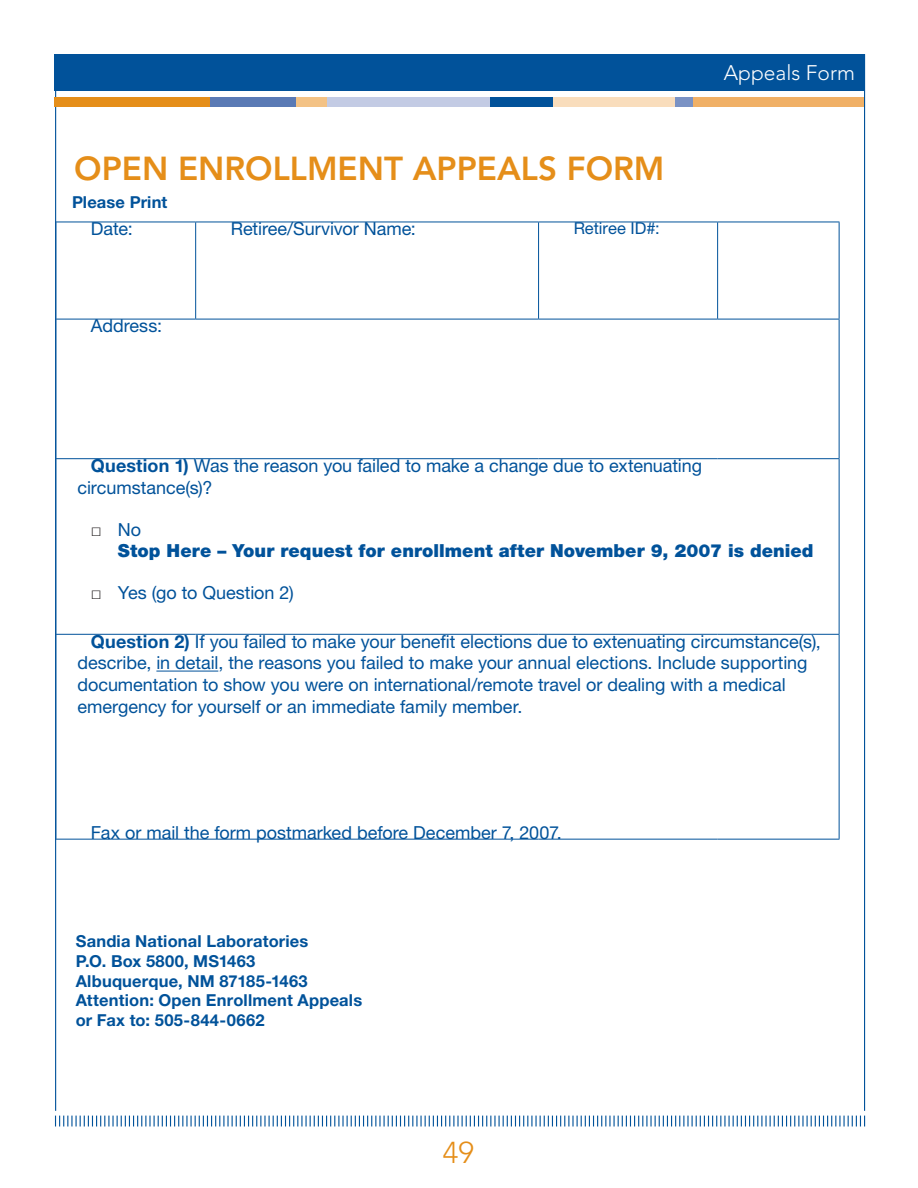
<style>
.page{position:relative;width:918px;height:1188px;background:#fff}
.page>*{position:absolute;margin:0;border:0;box-sizing:border-box;transform-origin:0 0}
.secondary_head{font:800 33px "Avenir";color:#e58e19}
.t1{font:300 30px "Avenir";color:#e58e19}
.t2{font:300 21px "Avenir";color:#fff}
.t3{font:18px/21.8px "Helvetica Neue LT Std";letter-spacing:-.005em;color:#01529a}
.t4{font:900 18px/21.8px "Helvetica Neue LT Std";color:#01529a}
.t5{font:700 16.5px/19.8px "Helvetica Neue LT Std";letter-spacing:.01em;color:#01529a}
.t6{font:16.5px "Helvetica Neue LT Std";color:#01529a}
.s1{font-weight:700}
.s2{font-family:"Verdana";font-weight:400;color:#231f20}
.s3{font-weight:400}
.s4{font-family:"Verdana";color:#231f20}
</style>
<div class="page">
<svg style="left:55px;top:1116px;width:810px;height:11px"></svg>
<hr style="left:864px;top:54px;width:1px;height:1057px;background:#01529a">
<hr style="left:55px;top:54px;width:1px;height:1057px;background:#01529a">
<div style="left:54px;top:54px;width:810px;height:37px;background:#01529a"></div>
<div style="left:54px;top:97px;width:157px;height:10px;background:#e58e19"></div>
<div style="left:211px;top:97px;width:85px;height:10px;background:#5a7ab5"></div>
<div style="left:490px;top:97px;width:63px;height:10px;background:#01529a"></div>
<div style="left:553px;top:97px;width:140px;height:10px;background:#f9ddbc"></div>
<div style="left:693px;top:97px;width:171px;height:10px;background:#f0b066"></div>
<div style="left:296px;top:97px;width:31px;height:10px;background:#f3c285"></div>
<div style="left:327px;top:97px;width:163px;height:10px;background:#c3cbe4"></div>
<div style="left:676px;top:97px;width:17px;height:10px;background:#7a92c4"></div>
<hr style="left:56px;top:222px;width:140px;height:1px;background:#01529a">
<hr style="left:56px;top:222px;width:1px;height:97px;background:#01529a">
<hr style="left:196px;top:222px;width:343px;height:1px;background:#01529a">
<hr style="left:195px;top:222px;width:1px;height:97px;background:#01529a">
<hr style="left:539px;top:222px;width:179px;height:1px;background:#01529a">
<hr style="left:538px;top:222px;width:1px;height:97px;background:#01529a">
<hr style="left:718px;top:222px;width:122px;height:1px;background:#01529a">
<hr style="left:717px;top:222px;width:1px;height:97px;background:#01529a">
<hr style="left:839px;top:222px;width:1px;height:97px;background:#01529a">
<hr style="left:56px;top:319px;width:140px;height:1px;background:#01529a">
<hr style="left:56px;top:319px;width:1px;height:139px;background:#01529a">
<hr style="left:196px;top:319px;width:343px;height:1px;background:#01529a">
<hr style="left:539px;top:319px;width:179px;height:1px;background:#01529a">
<hr style="left:718px;top:319px;width:122px;height:1px;background:#01529a">
<hr style="left:839px;top:319px;width:1px;height:139px;background:#01529a">
<hr style="left:56px;top:458px;width:140px;height:1px;background:#01529a">
<hr style="left:56px;top:459px;width:1px;height:175px;background:#01529a">
<hr style="left:196px;top:458px;width:343px;height:1px;background:#01529a">
<hr style="left:539px;top:458px;width:179px;height:1px;background:#01529a">
<hr style="left:718px;top:458px;width:122px;height:1px;background:#01529a">
<hr style="left:839px;top:459px;width:1px;height:175px;background:#01529a">
<hr style="left:56px;top:634px;width:140px;height:1px;background:#01529a">
<hr style="left:56px;top:635px;width:1px;height:204px;background:#01529a">
<hr style="left:196px;top:634px;width:343px;height:1px;background:#01529a">
<hr style="left:539px;top:634px;width:179px;height:1px;background:#01529a">
<hr style="left:718px;top:634px;width:122px;height:1px;background:#01529a">
<hr style="left:839px;top:635px;width:1px;height:204px;background:#01529a">
<hr style="left:56px;top:839px;width:140px;height:1px;background:#01529a">
<hr style="left:196px;top:839px;width:343px;height:1px;background:#01529a">
<hr style="left:539px;top:839px;width:179px;height:1px;background:#01529a">
<hr style="left:718px;top:839px;width:122px;height:1px;background:#01529a">
<hr style="left:156px;top:671px;width:62px;height:1px;background:#01529a">
<p class="t2" style="left:724px;top:61px;width:133px">Appeals Form</p>
<p class="t2" style="left:631px;top:61px;width:216px">TABLE OF CONTENTS</p>
<p class="secondary_head" style="left:74px;top:149px;width:592px">OPEN ENROLLMENT APPEALS FORM</p>
<p class="t5" style="left:72px;top:191px;width:97px">Please Print</p>
<p class="t3" style="left:91px;top:218px;width:43px">Date:</p>
<p class="t3" style="left:231px;top:218px;width:187px">Retiree/Survivor Name:</p>
<p class="t6" style="left:574px;top:218px;width:88px">Retiree ID#:</p>
<p class="t3" style="left:91px;top:315px;width:73px">Address:</p>
<p class="t3" style="left:77px;top:454px;width:626px;text-indent:14px"><span class="s1">Question 1)</span> Was the reason you failed to make a change due to extenuating circumstance(s)?</p>
<p class="t4" style="left:118px;top:518px;width:697px;text-indent:-27px"><span class="s2">□</span> <span class="s3">No<br></span>Stop Here – Your request for enrollment after November 9, 2007 is denied</p>
<p class="t3" style="left:91px;top:582px;width:204px"><span class="s4">□</span> Yes (go to Question 2)</p>
<p class="t3" style="left:77px;top:630px;width:745px;text-indent:14px"><span class="s1">Question 2)</span> If you failed to make your benefit elections due to extenuating circumstance(s), describe, in detail, the reasons you failed to make your annual elections. Include supporting documentation to show you were on international/remote travel or dealing with a medical emergency for yourself or an immediate family member.</p>
<p class="t3" style="left:91px;top:821px;width:472px">Fax or mail the form postmarked before December 7, 2007.</p>
<p class="t5" style="left:76px;top:931px;width:288px">Sandia National Laboratories<br>P.O. Box 5800, MS1463<br>Albuquerque, NM 87185-1463<br>Attention: Open Enrollment Appeals or Fax to: 505-844-0662</p>
<h2 class="t1" style="left:443px;top:1135px;width:33px">49</h2>
</div>
